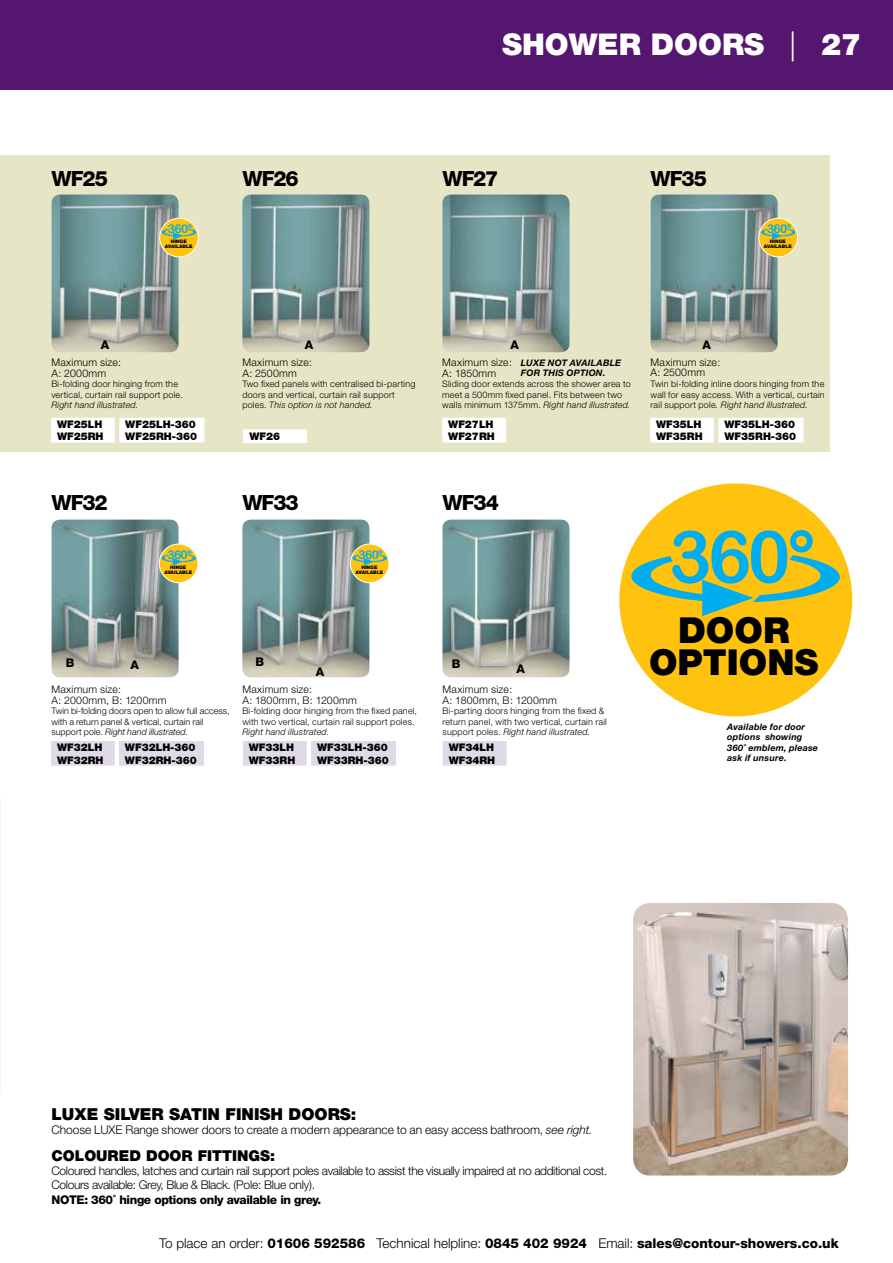
<style>
.page{position:relative;width:893px;height:1263px;background:#fff}
.page>*{position:absolute;margin:0;border:0;box-sizing:border-box;transform-origin:0 0}
.t1{font:72.6px "Arial Rounded MT Bold";color:#00aeef}
.t2{font:900 35.85px/31.7px "Helvetica Neue";color:#000;text-align:center}
.t3{font:900 30px "Helvetica Neue";color:#fff}
.t4{font:800 21px "Helvetica Neue";letter-spacing:-.05em;color:#000}
.t5{font:900 16.5px "Helvetica Neue";color:#000}
.t6{font:900 15px "Helvetica Neue";color:#000}
.t7{font:800 13.5px "Helvetica Neue";color:#000}
.t8{font:300 12px/14.2px "Helvetica Neue";letter-spacing:-.03em;color:#000}
.t9{font:300 12px "Helvetica Neue";letter-spacing:-.005em;color:#000}
.t10{font:800 12px "Helvetica Neue";letter-spacing:-.03em;color:#000}
.t11{font:12px "Arial Rounded MT Bold";letter-spacing:-.05em;color:#00aeef}
.t12{font:300 10.5px/10.5px "Helvetica Neue";letter-spacing:.02em;color:#000}
.t13{font:900 10.5px/12.3px "Helvetica Neue";color:#000}
.t14{font:300 9px/10.5px "Helvetica Neue";letter-spacing:.02em;color:#000}
.t15{font:italic 700 9px/10.5px "Helvetica Neue";letter-spacing:.02em;color:#000}
.t16{font:italic 300 9px "Helvetica Neue";letter-spacing:.02em;color:#000}
.t17{font:900 4.8px/5.2px "Helvetica Neue";color:#000;text-align:center}
.s1{font-weight:300}
.s2{font-style:italic}
</style>
<div class="page">
<div style="left:0;top:155px;width:829px;height:297px;background:#e6e6c6"></div>
<div style="left:243px;top:430px;width:64px;height:12px;background:#fff"></div>
<hr style="left:243px;top:429px;width:64px;height:2px;background:#fff">
<svg style="left:442px;top:418px;width:64px;height:24px"></svg>
<hr style="left:442px;top:429px;width:64px;height:2px;background:#fff">
<div style="left:443px;top:741px;width:63px;height:25px;background:#e0dae8"></div>
<div style="left:51px;top:418px;width:153px;height:24px;background:#fff"></div>
<hr style="left:119px;top:429px;width:85px;height:2px;background:#fff">
<div style="left:650px;top:418px;width:153px;height:24px;background:#fff"></div>
<div style="left:51px;top:741px;width:153px;height:25px;background:#e0dae8"></div>
<svg style="left:243px;top:741px;width:153px;height:25px;background:#e1dbe8"></svg>
<img style="left:52px;top:195px;width:127px;height:157px">
<div style="left:160px;top:218px;width:38px;height:39px;background:#ffc20e;border-radius:50%"></div>
<div style="left:159px;top:218px;width:40px;height:39px;border:1px solid #fff;border-radius:50%"></div>
<svg style="left:162px;top:223px;width:34px;height:17px"></svg>
<img style="left:242px;top:195px;width:127px;height:157px">
<img style="left:442px;top:195px;width:127px;height:157px">
<img style="left:651px;top:195px;width:127px;height:157px">
<div style="left:759px;top:218px;width:38px;height:39px;background:#ffc20e;border-radius:50%"></div>
<div style="left:758px;top:218px;width:40px;height:39px;border:1px solid #fff;border-radius:50%"></div>
<svg style="left:761px;top:223px;width:34px;height:17px"></svg>
<img style="left:52px;top:520px;width:127px;height:157px">
<div style="left:159px;top:544px;width:39px;height:39px;background:#ffc20e;border-radius:50%"></div>
<div style="left:159px;top:544px;width:39px;height:39px;border:1px solid #fff;border-radius:50%"></div>
<svg style="left:161px;top:549px;width:35px;height:17px"></svg>
<img style="left:242px;top:520px;width:127px;height:157px">
<div style="left:350px;top:544px;width:39px;height:39px;background:#ffc20e;border-radius:50%"></div>
<div style="left:350px;top:544px;width:39px;height:39px;border:1px solid #fff;border-radius:50%"></div>
<svg style="left:352px;top:549px;width:35px;height:17px"></svg>
<img style="left:442px;top:520px;width:127px;height:157px">
<img style="left:633px;top:903px;width:215px;height:272px">
<div style="left:0;top:0;width:893px;height:89px;background:#54166e"></div>
<div style="left:619px;top:483px;width:233px;height:233px;background:#ffc20e;border-radius:50%"></div>
<svg style="left:631px;top:521px;width:209px;height:95px"></svg>
<h3 class="t4" style="left:52px;top:166px;width:58px">WF25</h3>
<h3 class="t11" style="left:168px;top:222px;width:26px">360°</h3>
<p class="t17" style="left:165px;top:239px;width:29px">HINGE<br>AVAILABLE</p>
<h3 class="t4" style="left:243px;top:166px;width:58px">WF26</h3>
<h3 class="t3" style="left:502px;top:26px;width:361px">SHOWER DOORS <span class="s1">|</span> 27</h3>
<h3 class="t4" style="left:442px;top:166px;width:57px">WF27</h3>
<h3 class="t4" style="left:651px;top:166px;width:58px">WF35</h3>
<h3 class="t11" style="left:767px;top:222px;width:26px">360°</h3>
<p class="t17" style="left:764px;top:239px;width:29px">HINGE<br>AVAILABLE</p>
<h3 class="t10" style="left:101px;top:337px;width:10px">A</h3>
<h3 class="t10" style="left:305px;top:337px;width:10px">A</h3>
<h3 class="t10" style="left:510px;top:337px;width:10px">A</h3>
<h3 class="t10" style="left:702px;top:337px;width:10px">A</h3>
<p class="t12" style="left:651px;top:357px;width:71px">Maximum size:<br>A: 2500mm</p>
<p class="t14" style="left:651px;top:378px;width:176px;text-align:justify">Twin bi-folding inline doors hinging from the wall for easy access. With a vertical, curtain rail support pole<span class="s2">. Right hand illustrated.</span></p>
<p class="t13" style="left:656px;top:418px;width:48px">WF35LH<br>WF35RH</p>
<p class="t12" style="left:51px;top:357px;width:71px">Maximum size:<br>A: 2000mm</p>
<p class="t14" style="left:51px;top:378px;width:133px">Bi-folding door hinging from the vertical, curtain rail support pole.</p>
<p class="t16" style="left:51px;top:400px;width:88px">Right hand illustrated.</p>
<p class="t12" style="left:242px;top:357px;width:71px">Maximum size:<br>A: 2500mm</p>
<p class="t14" style="left:242px;top:378px;width:174px">Two fixed panels with centralised bi-parting doors and vertical, curtain rail support poles. <span class="s2">This option is not handed.</span></p>
<p class="t12" style="left:442px;top:357px;width:71px">Maximum size:<br>A: 1850mm</p>
<p class="t14" style="left:442px;top:378px;width:190px">Sliding door extends across the shower area to meet a 500mm fixed panel. Fits between two walls minimum 1375mm. <span class="s2">Right hand illustrated.</span></p>
<p class="t15" style="left:521px;top:357px;width:102px">LUXE NOT AVAILABLE<br>FOR THIS OPTION.</p>
<p class="t13" style="left:57px;top:418px;width:48px">WF25LH<br>WF25RH</p>
<p class="t13" style="left:125px;top:418px;width:73px">WF25LH-360<br>WF25RH-360</p>
<p class="t13" style="left:724px;top:418px;width:73px">WF35LH-360<br>WF35RH-360</p>
<p class="t13" style="left:448px;top:418px;width:48px">WF27LH<br>WF27RH</p>
<p class="t13" style="left:249px;top:430px;width:32px">WF26</p>
<h3 class="t4" style="left:52px;top:490px;width:58px">WF32</h3>
<h3 class="t4" style="left:242px;top:490px;width:58px">WF33</h3>
<h3 class="t4" style="left:442px;top:490px;width:58px">WF34</h3>
<h3 class="t11" style="left:168px;top:548px;width:26px">360°</h3>
<p class="t17" style="left:164px;top:565px;width:29px">HINGE<br>AVAILABLE</p>
<h3 class="t11" style="left:359px;top:548px;width:26px">360°</h3>
<p class="t17" style="left:355px;top:565px;width:29px">HINGE<br>AVAILABLE</p>
<h3 class="t10" style="left:66px;top:656px;width:10px">B</h3>
<h3 class="t10" style="left:131px;top:657px;width:10px">A</h3>
<h3 class="t10" style="left:256px;top:655px;width:10px">B</h3>
<h3 class="t10" style="left:316px;top:665px;width:10px">A</h3>
<h3 class="t10" style="left:452px;top:657px;width:10px">B</h3>
<h3 class="t10" style="left:516px;top:662px;width:10px">A</h3>
<p class="t12" style="left:51px;top:684px;width:117px">Maximum size:<br>A: 2000mm, B: 1200mm</p>
<p class="t14" style="left:51px;top:706px;width:180px">Twin bi-folding doors open to allow full access, with a return panel &amp; vertical, curtain rail support pole. <span class="s2">Right hand illustrated.</span></p>
<p class="t12" style="left:242px;top:684px;width:116px">Maximum size:<br>A: 1800mm, B: 1200mm</p>
<p class="t14" style="left:242px;top:706px;width:176px">Bi-folding door hinging from the fixed panel, with two vertical, curtain rail support poles.</p>
<p class="t16" style="left:242px;top:727px;width:88px">Right hand illustrated.</p>
<p class="t12" style="left:442px;top:684px;width:116px">Maximum size:<br>A: 1800mm, B: 1200mm</p>
<p class="t14" style="left:442px;top:706px;width:166px">Bi-parting doors hinging from the fixed &amp; return panel, with two vertical, curtain rail support poles. <span class="s2">Right hand illustrated.</span></p>
<p class="t13" style="left:57px;top:741px;width:48px">WF32LH<br>WF32RH</p>
<p class="t13" style="left:249px;top:741px;width:48px">WF33LH<br>WF33RH</p>
<p class="t13" style="left:449px;top:741px;width:48px">WF34LH<br>WF34RH</p>
<p class="t13" style="left:125px;top:741px;width:73px">WF32LH-360<br>WF32RH-360</p>
<p class="t13" style="left:317px;top:741px;width:73px">WF33LH-360<br>WF33RH-360</p>
<h1 class="t1" style="left:669px;top:514px;width:149px">360°</h1>
<h2 class="t2" style="left:649px;top:614px;width:171px">DOOR<br>OPTIONS</h2>
<p class="t15" style="left:727px;top:721px;width:92px">Available for door options showing<br>360˚ emblem, please ask if unsure.</p>
<h3 class="t5" style="left:52px;top:1104px;width:306px">LUXE SILVER SATIN FINISH DOORS:</h3>
<h3 class="t9" style="left:52px;top:1123px;width:542px">Choose LUXE Range shower doors to create a modern appearance to an easy access bathroom, <span class="s2">see right</span>.</h3>
<h3 class="t6" style="left:52px;top:1147px;width:225px">COLOURED DOOR FITTINGS:</h3>
<h3 class="t8" style="left:52px;top:1163px;width:557px">Coloured handles, latches and curtain rail support poles available to assist the visually impaired at no additional cost.<br>Colours available: Grey, Blue &amp; Black. (Pole: Blue only).</h3>
<h3 class="t10" style="left:52px;top:1192px;width:271px">NOTE: 360˚ hinge options only available in grey.</h3>
<h3 class="t7" style="left:159px;top:1235px;width:681px"><span class="s1">To place an order:</span> 01606 592586 <span class="s1">Technical helpline:</span> 0845 402 9924 <span class="s1">Email:</span> sales@contour-showers.co.uk</h3>
</div>
